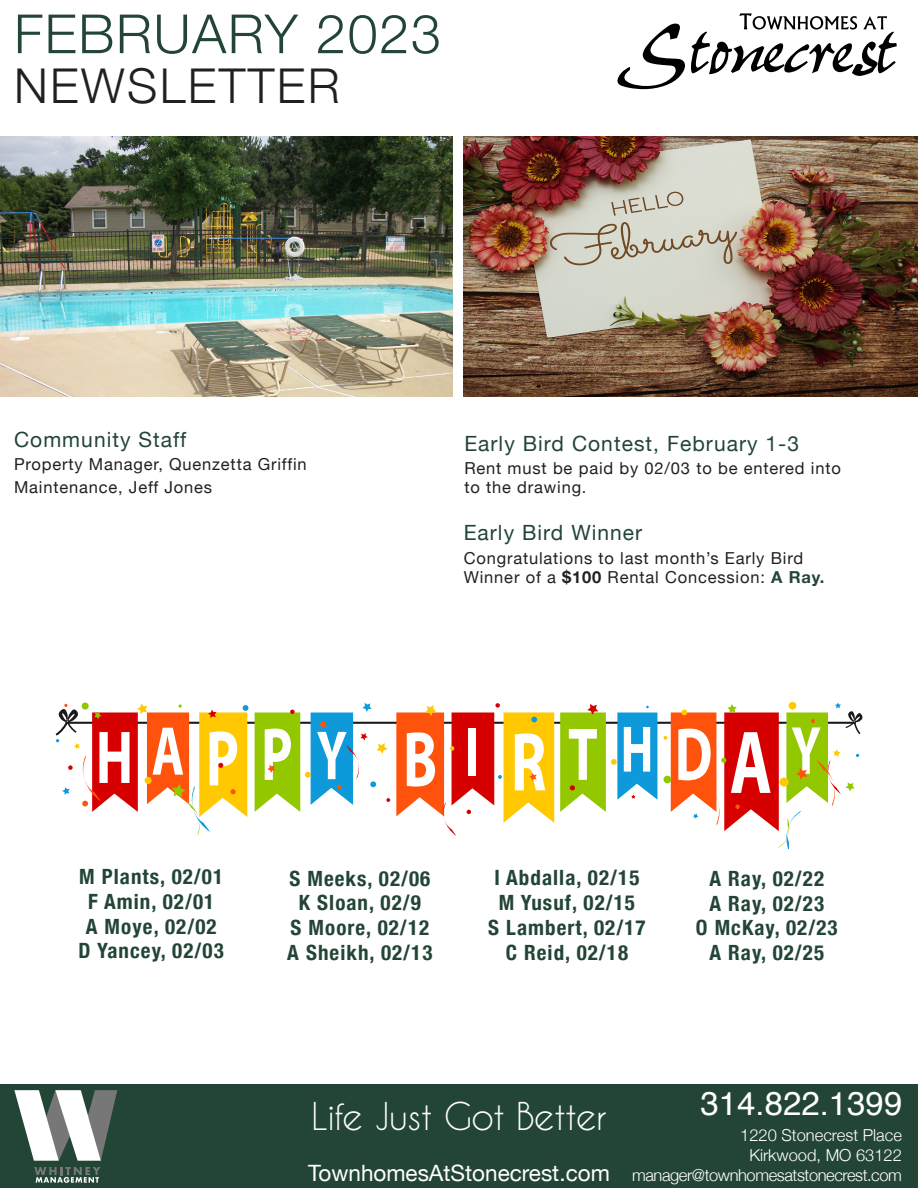
<style>
.page{position:relative;width:918px;height:1188px;background:#fff}
.page>*{position:absolute;margin:0;border:0;box-sizing:border-box;transform-origin:0 0}
.t1{font:300 54px "Helvetica Neue";letter-spacing:.03em;color:#234536}
.t2{font:300 48px "Helvetica Neue";letter-spacing:.05em;color:#231f20}
.t3{font:36px "Caviar Dreams";letter-spacing:-.02em;color:#fff}
.t4{font:33px "Helvetica";color:#fff}
.t5{font:22.5px "Helvetica Neue";color:#fff}
.t6{font:700 condensed 21px/24.8px "Helvetica Neue";letter-spacing:.05em;color:#234536;text-align:center}
.t7{font:21px "Helvetica Neue";letter-spacing:.05em;color:#234536}
.t8{font:16.5px/19.5px "Helvetica Neue";letter-spacing:.05em;color:#231f20}
.t9{font:300 16.5px "Helvetica Neue";color:#fff}
.t10{font:300 16.5px "Helvetica Neue";letter-spacing:-.02em;color:#fff}
.s1{font-weight:700}
.s2{font-weight:700;color:#234536}
</style>
<div class="page">
<div style="left:0;top:1085px;width:918px;height:103px;background:#234536"></div>
<svg style="left:617px;top:24px;width:68px;height:65px"></svg>
<svg style="left:691px;top:14px;width:206px;height:62px"></svg>
<img style="left:0;top:137px;width:452px;height:259px">
<hr style="left:66px;top:722px;width:790px;height:2px;background:#1a171b">
<div style="left:789px;top:702px;width:7px;height:8px;background:#ffca0d;border-radius:50%"></div>
<svg style="left:560px;top:704px;width:97px;height:108px"></svg>
<svg style="left:56px;top:703px;width:192px;height:132px"></svg>
<svg style="left:255px;top:703px;width:135px;height:109px"></svg>
<svg style="left:664px;top:703px;width:199px;height:145px"></svg>
<svg style="left:396px;top:703px;width:158px;height:133px"></svg>
<svg style="left:14px;top:1090px;width:103px;height:71px"></svg>
<svg style="left:34px;top:1167px;width:67px;height:16px"></svg>
<img style="left:463px;top:137px;width:455px;height:259px">
<p class="t1" style="left:14px;top:-10px;width:428px">FEBRUARY 2023</p>
<p class="t2" style="left:14px;top:47px;width:327px">NEWSLETTER</p>
<p class="t7" style="left:14px;top:424px;width:174px">Community Staff</p>
<p class="t8" style="left:14px;top:455px;width:294px">Property Manager, Quenzetta Griffin</p>
<p class="t8" style="left:14px;top:478px;width:200px">Maintenance, Jeff Jones</p>
<p class="t7" style="left:464px;top:428px;width:336px">Early Bird Contest, February 1-3</p>
<p class="t8" style="left:464px;top:459px;width:378px">Rent must be paid by 02/03 to be entered into to the drawing.</p>
<p class="t7" style="left:464px;top:518px;width:180px">Early Bird Winner</p>
<p class="t8" style="left:464px;top:549px;width:362px">Congratulations to last month’s Early Bird<br>Winner of a <span class="s1">$100</span> Rental Concession: <span class="s2">A Ray.</span></p>
<p class="t6" style="left:79px;top:863px;width:147px">M Plants, 02/01<br>F Amin, 02/01<br>A Moye, 02/02<br>D Yancey, 02/03</p>
<p class="t6" style="left:287px;top:864px;width:147px">S Meeks, 02/06<br>K Sloan, 02/9<br>S Moore, 02/12<br>A Sheikh, 02/13</p>
<p class="t6" style="left:488px;top:864px;width:159px">I Abdalla, 02/15<br>M Yusuf, 02/15<br>S Lambert, 02/17<br>C Reid, 02/18</p>
<p class="t6" style="left:696px;top:865px;width:143px">A Ray, 02/22<br>A Ray, 02/23<br>O McKay, 02/23<br>A Ray, 02/25</p>
<p class="t3" style="left:311px;top:1094px;width:297px">Life Just Got Better</p>
<p class="t5" style="left:308px;top:1156px;width:303px">TownhomesAtStonecrest.com</p>
<p class="t4" style="left:701px;top:1078px;width:203px">314.822.1399</p>
<p class="t9" style="left:740px;top:1122px;width:163px">1220 Stonecrest Place</p>
<p class="t9" style="left:749px;top:1142px;width:154px">Kirkwood, MO 63122</p>
<p class="t10" style="left:632px;top:1161px;width:271px">manager@townhomesatstonecrest.com</p>
</div>
